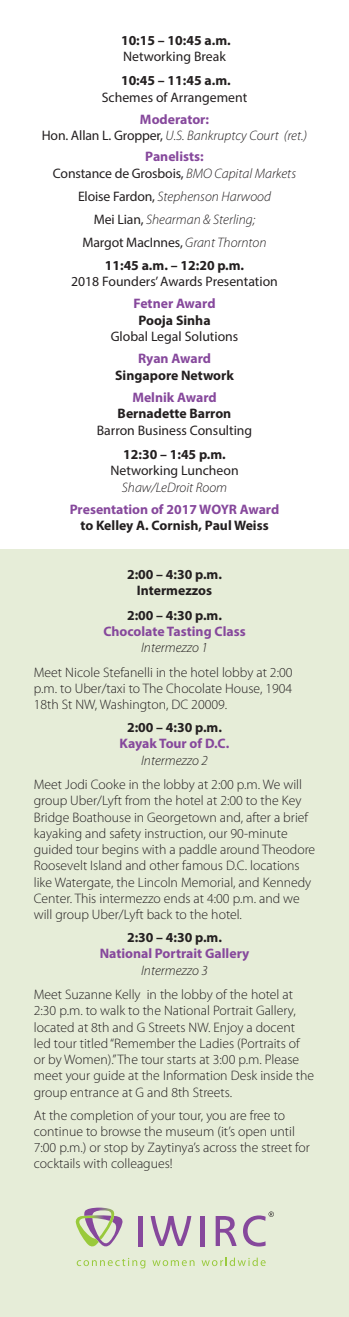
<style>
.page{position:relative;width:349px;height:1317px;background:#fff}
.page>*{position:absolute;margin:0;border:0;box-sizing:border-box;transform-origin:0 0}
.t1{font:300 13.75px/16.2px "Myriad Pro";color:#231f20}
.t2{font:italic 300 13.75px/23px "Myriad Pro";color:#231f20;text-align:center}
.t3{font:700 13.75px/16.2px "Myriad Pro";color:#231f20;text-align:center}
.t4{font:13.75px/16.2px "Myriad Pro";color:#231f20;text-align:center}
.t5{font:700 13.75px "Myriad Pro";color:#86489c}
.s1{font-weight:700;font-style:normal;color:#86489c}
.s2{font-weight:400;font-style:normal}
.s3{font-weight:700;color:#86489c}
.s4{font-weight:300;font-style:italic}
.s5{font-weight:700;font-style:normal}
</style>
<div class="page">
<div style="left:0;top:550px;width:349px;height:766px;background:#e6edd8"></div>
<hr style="left:139px;top:1215px;width:4px;height:30px;background:#86489c">
<div style="left:200px;top:1215px;width:5px;height:30px;background:#86489c"></div>
<svg style="left:216px;top:1216px;width:20px;height:29px"></svg>
<svg style="left:150px;top:1216px;width:41px;height:29px"></svg>
<svg style="left:75px;top:1207px;width:48px;height:40px"></svg>
<svg style="left:152px;top:1260px;width:42px;height:5px"></svg>
<svg style="left:77px;top:1258px;width:68px;height:10px"></svg>
<svg style="left:201px;top:1257px;width:64px;height:8px"></svg>
<svg style="left:243px;top:1211px;width:31px;height:35px"></svg>
<p class="t3" style="left:121px;top:31px;width:111px">10:15 – 10:45 a.m.</p>
<p class="t4" style="left:123px;top:48px;width:104px">Networking Break</p>
<p class="t3" style="left:121px;top:72px;width:111px">10:45 – 11:45 a.m.</p>
<p class="t4" style="left:102px;top:89px;width:147px">Schemes of Arrangement</p>
<p class="t2" style="left:42px;top:112px;width:267px;line-height:16.2px"><span class="s1">Moderator:<br></span><span class="s2">Hon. Allan L. Gropper,</span> U.S. Bankruptcy Court (ret.)</p>
<p class="t4" style="left:53px;top:148px;width:244px"><span class="s3">Panelists:<br></span>Constance de Grosbois, <span class="s4">BMO Capital Markets</span></p>
<p class="t2" style="left:78px;top:185px;width:194px"><span class="s2">Eloise Fardon,</span> Stephenson Harwood<br><span class="s2">Mei Lian,</span> Shearman &amp; Sterling;<br><span class="s2">Margot MacInnes,</span> Grant Thornton<br><span class="s5">11:45 a.m. – 12:20 p.m.</span></p>
<p class="t4" style="left:71px;top:273px;width:208px">2018 Founders’ Awards Presentation</p>
<p class="t5" style="left:133px;top:295px;width:84px">Fetner Award</p>
<p class="t3" style="left:138px;top:311px;width:74px">Pooja Sinha</p>
<p class="t4" style="left:111px;top:328px;width:129px">Global Legal Solutions</p>
<p class="t5" style="left:138px;top:350px;width:74px">Ryan Award</p>
<p class="t3" style="left:115px;top:366px;width:120px">Singapore Network</p>
<p class="t5" style="left:132px;top:388px;width:86px">Melnik Award</p>
<p class="t3" style="left:118px;top:405px;width:115px">Bernadette Barron</p>
<p class="t4" style="left:97px;top:422px;width:157px">Barron Business Consulting</p>
<p class="t3" style="left:123px;top:446px;width:104px">12:30 – 1:45 p.m.</p>
<p class="t4" style="left:110px;top:462px;width:130px">Networking Luncheon</p>
<p class="t2" style="left:122px;top:476px;width:107px">Shaw/LeDroit Room</p>
<p class="t5" style="left:70px;top:500px;width:211px">Presentation of 2017 WOYR Award</p>
<p class="t3" style="left:80px;top:517px;width:190px">to Kelley A. Cornish, Paul Weiss</p>
<p class="t3" style="left:127px;top:566px;width:96px">2:00 – 4:30 p.m.<br>Intermezzos</p>
<p class="t3" style="left:127px;top:606px;width:96px">2:00 – 4:30 p.m.</p>
<p class="t5" style="left:103px;top:622px;width:144px">Chocolate Tasting Class</p>
<p class="t2" style="left:141px;top:636px;width:68px">Intermezzo 1</p>
<p class="t1" style="left:34px;top:664px;width:260px;text-align:justify">Meet Nicole Stefanelli in the hotel lobby at 2:00 p.m. to Uber/taxi to The Chocolate House, 1904<br>18th St NW, Washington, DC 20009.</p>
<p class="t3" style="left:127px;top:719px;width:96px">2:00 – 4:30 p.m.</p>
<p class="t5" style="left:120px;top:734px;width:111px">Kayak Tour of D.C.</p>
<p class="t2" style="left:141px;top:749px;width:68px">Intermezzo 2</p>
<p class="t1" style="left:34px;top:776px;width:283px">Meet Jodi Cooke in the lobby at 2:00 p.m. We will group Uber/Lyft from the hotel at 2:00 to the Key Bridge Boathouse in Georgetown and, after a brief kayaking and safety instruction, our 90-minute guided tour begins with a paddle around Theodore Roosevelt Island and other famous D.C. locations like Watergate, the Lincoln Memorial, and Kennedy Center. This intermezzo ends at 4:00 p.m. and we will group Uber/Lyft back to the hotel.</p>
<p class="t3" style="left:127px;top:928px;width:96px">2:30 – 4:30 p.m.</p>
<p class="t5" style="left:100px;top:944px;width:151px">National Portrait Gallery</p>
<p class="t2" style="left:141px;top:958px;width:68px">Intermezzo 3</p>
<p class="t1" style="left:34px;top:986px;width:282px">Meet Suzanne Kelly in the lobby of the hotel at 2:30 p.m. to walk to the National Portrait Gallery, located at 8th and G Streets NW. Enjoy a docent led tour titled “Remember the Ladies (Portraits of or by Women).” The tour starts at 3:00 p.m. Please meet your guide at the Information Desk inside the group entrance at G and 8th Streets.</p>
<p class="t1" style="left:34px;top:1106px;width:278px">At the completion of your tour, you are free to continue to browse the museum (it’s open until 7:00 p.m.) or stop by Zaytinya’s across the street for cocktails with colleagues!</p>
</div>
